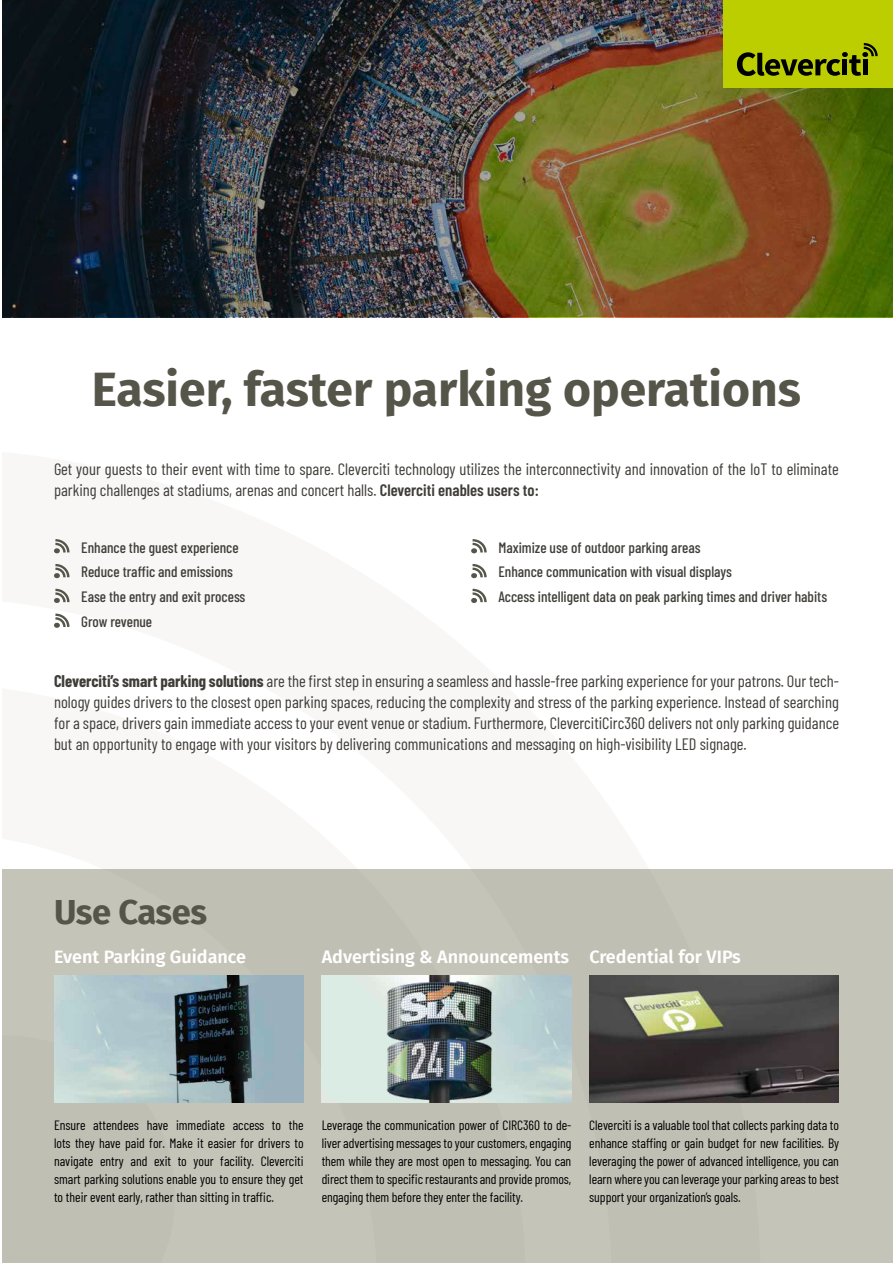
<style>
.page{position:relative;width:893px;height:1263px;background:#fff}
.page>*{position:absolute;margin:0;border:0;box-sizing:border-box;transform-origin:0 0}
.t1{font:700 48px "Fira Sans";color:#56554a}
.t2{font:700 34.5px "Fira Sans";letter-spacing:-.015em;color:#56554a}
.t3{font:600 18px "Fira Sans";color:#fff}
.t4{font:16.5px/21px "Barlow Condensed";color:#3f3d38}
.t5{font:500 15px/24.8px "Barlow Condensed";color:#3f3e38}
.t6{font:13.5px/18px "Barlow Condensed";letter-spacing:-.005em;color:#000;text-align:justify}
.s1{font-weight:600}
.s2{font-weight:700}
</style>
<div class="page">
<div style="left:2px;top:869px;width:891px;height:394px;background:#c5c4b9"></div>
<img style="left:54px;top:976px;width:250px;height:127px">
<img style="left:322px;top:976px;width:249px;height:127px">
<img style="left:589px;top:976px;width:250px;height:127px">
<svg style="left:54px;top:539px;width:16px;height:14px"></svg>
<svg style="left:471px;top:539px;width:16px;height:14px"></svg>
<svg style="left:54px;top:589px;width:16px;height:14px"></svg>
<svg style="left:471px;top:589px;width:16px;height:14px"></svg>
<svg style="left:54px;top:564px;width:16px;height:14px"></svg>
<svg style="left:471px;top:564px;width:16px;height:14px"></svg>
<svg style="left:54px;top:614px;width:16px;height:14px"></svg>
<img style="left:2px;top:0;width:891px;height:317px">
<div style="left:723px;top:0;width:170px;height:87px;background:#bcce00"></div>
<svg style="left:737px;top:43px;width:141px;height:32px"></svg>
<h1 class="t1" style="left:92px;top:349px;width:711px">Easier, faster parking operations</h1>
<p class="t4" style="left:54px;top:458px;width:786px">Get your guests to their event with time to spare. Cleverciti technology utilizes the interconnectivity and innovation of the IoT to eliminate parking challenges at stadiums, arenas and concert halls. <span class="s1">Cleverciti enables users to:</span></p>
<p class="t5" style="left:81px;top:534px;width:166px">Enhance the guest experience<br>Reduce traffic and emissions<br>Ease the entry and exit process<br>Grow revenue</p>
<p class="t5" style="left:498px;top:534px;width:330px">Maximize use of outdoor parking areas<br>Enhance communication with visual displays<br>Access intelligent data on peak parking times and driver habits</p>
<p class="t4" style="left:54px;top:669px;width:787px;text-align:justify"><span class="s2">Cleverciti’s smart parking solutions</span> are the first step in ensuring a seamless and hassle-free parking experience for your patrons. Our tech&shy;nology guides drivers to the closest open parking spaces, reducing the complexity and stress of the parking experience. Instead of searching for a space, drivers gain immediate access to your event venue or stadium. Furthermore, ClevercitiCirc360 delivers not only parking guidance but an opportunity to engage with your visitors by delivering communications and messaging on high-visibility LED signage.</p>
<h2 class="t2" style="left:54px;top:883px;width:155px">Use Cases</h2>
<p class="t3" style="left:54px;top:942px;width:194px">Event Parking Guidance</p>
<p class="t3" style="left:322px;top:942px;width:421px">Advertising &amp; Announcements Credential for VIPs</p>
<p class="t6" style="left:54px;top:1115px;width:251px">Ensure attendees have immediate access to the lots they have paid for. Make it easier for drivers to navigate entry and exit to your facility. Cleverciti smart parking solutions enable you to ensure they get to their event early, rather than sitting in traffic.</p>
<p class="t6" style="left:322px;top:1115px;width:251px">Leverage the communication power of CIRC360 to de&shy;liver advertising messages to your customers, engaging them while they are most open to messaging. You can direct them to specific restaurants and provide promos, engaging them before they enter the facility.</p>
<p class="t6" style="left:589px;top:1115px;width:251px">Cleverciti is a valuable tool that collects parking data to enhance staffing or gain budget for new facilities. By leveraging the power of advanced intelligence, you can learn where you can leverage your parking areas to best support your organization’s goals.</p>
</div>
